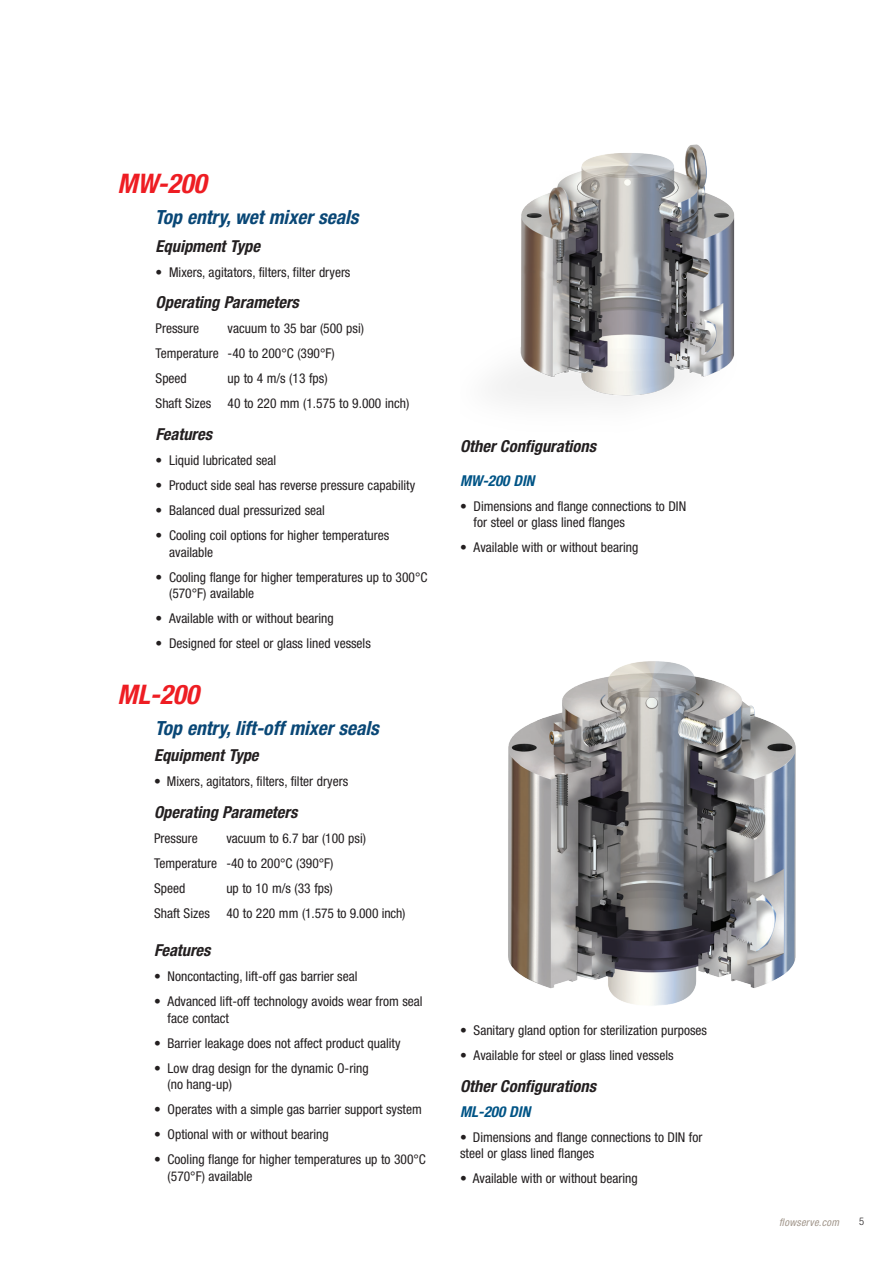
<style>
.page{position:relative;width:893px;height:1263px;background:#fff}
.page>*{position:absolute;margin:0;border:0;box-sizing:border-box;transform-origin:0 0}
.Page_Header{font:italic 700 condensed 27px "Helvetica Neue LT Std";color:#ee1d23}
.Sub_Header{font:italic 700 condensed 19.5px "Helvetica Neue LT Std";color:#094776}
.Product_Subtitles{font:italic 700 condensed 16.5px "Helvetica Neue LT Std";color:#231f20}
.Brochure_Sub_Title{font:italic 700 condensed 16.5px "Helvetica Neue LT Std";color:#231f20}
.Brochure_Sub_Title-2{font:italic 700 condensed 15px "Helvetica Neue LT Std";color:#005486}
.Product_Bullets{font:condensed 13.5px/16.5px "Helvetica Neue LT Std";color:#231f20}
.Brochure_Sub_Title-3{font:condensed 13.5px/16.5px "Helvetica Neue LT Std";color:#231f20}
.t1{font:italic condensed 10.5px "Helvetica Neue LT Std";letter-spacing:.025em;color:#a1968b}
.t2{font:300 condensed 10.5px "Helvetica Neue LT Std";color:#231f20}
.s1{color:#fff}
</style>
<div class="page">
<img style="left:508px;top:661px;width:288px;height:345px">
<img style="left:496px;top:144px;width:239px;height:258px">
<p class="Page_Header" style="left:117px;top:167px;width:90px">MW-200</p>
<p class="Sub_Header" style="left:155px;top:206px;width:205px">Top entry, wet mixer seals</p>
<p class="Brochure_Sub_Title" style="left:156px;top:236px;width:106px">Equipment Type</p>
<p class="Product_Bullets" style="left:156px;top:263px;width:196px">• Mixers, agitators, filters, filter dryers</p>
<p class="Product_Subtitles" style="left:156px;top:292px;width:145px">Operating Parameters</p>
<p class="Brochure_Sub_Title-3" style="left:156px;top:320px;width:45px">Pressure</p>
<p class="Brochure_Sub_Title-3" style="left:228px;top:320px;width:138px">vacuum to 35 bar (500 psi)</p>
<p class="Brochure_Sub_Title-3" style="left:156px;top:345px;width:181px">Temperature -40 to 200°C (390°F)</p>
<p class="Brochure_Sub_Title-3" style="left:156px;top:370px;width:33px">Speed</p>
<p class="Brochure_Sub_Title-3" style="left:228px;top:370px;width:101px">up to 4 m/s (13 fps)</p>
<p class="Brochure_Sub_Title-3" style="left:156px;top:395px;width:255px">Shaft Sizes 40 to 220 mm (1.575 to 9.000 inch)</p>
<p class="Product_Subtitles" style="left:156px;top:424px;width:58px">Features</p>
<p class="Product_Bullets" style="left:156px;top:452px;width:122px">• Liquid lubricated seal</p>
<p class="Product_Bullets" style="left:156px;top:477px;width:261px">• Product side seal has reverse pressure capability</p>
<p class="Product_Bullets" style="left:156px;top:502px;width:171px">• Balanced dual pressurized seal</p>
<p class="Product_Bullets" style="left:169px;top:527px;width:222px;text-indent:-14px">• Cooling coil options for higher temperatures available</p>
<p class="Product_Bullets" style="left:169px;top:568px;width:260px;text-indent:-14px">• Cooling flange for higher temperatures up to 300°C (570°F) available</p>
<p class="Product_Bullets" style="left:156px;top:610px;width:180px">• Available with or without bearing</p>
<p class="Product_Bullets" style="left:156px;top:635px;width:217px">• Designed for steel or glass lined vessels</p>
<p class="Page_Header" style="left:117px;top:678px;width:83px">ML-200</p>
<p class="Sub_Header" style="left:155px;top:716px;width:225px">Top entry, lift-off mixer seals</p>
<p class="Brochure_Sub_Title" style="left:154px;top:746px;width:106px">Equipment Type</p>
<p class="Brochure_Sub_Title-3" style="left:154px;top:773px;width:196px">• Mixers, agitators, filters, filter dryers</p>
<p class="Product_Subtitles" style="left:154px;top:802px;width:145px">Operating Parameters</p>
<p class="Brochure_Sub_Title-3" style="left:154px;top:830px;width:45px">Pressure</p>
<p class="Brochure_Sub_Title-3" style="left:226px;top:830px;width:141px">vacuum to <span class="s1">6.7</span> bar <span class="s1">(100 psi)</span></p>
<p class="Brochure_Sub_Title-3" style="left:154px;top:855px;width:181px">Temperature -40 to 200°C (390°F)</p>
<p class="Brochure_Sub_Title-3" style="left:154px;top:880px;width:33px">Speed</p>
<p class="Brochure_Sub_Title-3" style="left:226px;top:880px;width:108px">up to 10 m/s (33 fps)</p>
<p class="Brochure_Sub_Title-3" style="left:154px;top:905px;width:253px">Shaft Sizes 40 to 220 mm (1.575 to 9.000 inch)</p>
<p class="Product_Subtitles" style="left:154px;top:940px;width:58px">Features</p>
<p class="Product_Bullets" style="left:154px;top:968px;width:205px">• Noncontacting, lift-off gas barrier seal</p>
<p class="Product_Bullets" style="left:168px;top:993px;width:257px;text-indent:-14px">• Advanced lift-off technology avoids wear from seal face contact</p>
<p class="Product_Bullets" style="left:154px;top:1034px;width:248px">• Barrier leakage does not affect product quality</p>
<p class="Product_Bullets" style="left:168px;top:1059px;width:202px;text-indent:-14px">• Low drag design for the dynamic O-ring (no hang-up)</p>
<p class="Product_Bullets" style="left:154px;top:1101px;width:269px">• Operates with a simple gas barrier support system</p>
<p class="Product_Bullets" style="left:154px;top:1126px;width:176px">• Optional with or without bearing</p>
<p class="Product_Bullets" style="left:168px;top:1151px;width:260px;text-indent:-14px">• Cooling flange for higher temperatures up to 300°C (570°F) available</p>
<p class="Product_Subtitles" style="left:460px;top:436px;width:137px">Other Configurations</p>
<p class="Brochure_Sub_Title-2" style="left:460px;top:471px;width:76px">MW-200 DIN</p>
<p class="Product_Bullets" style="left:474px;top:497px;width:214px;text-indent:-14px">• Dimensions and flange connections to DIN for steel or glass lined flanges</p>
<p class="Product_Bullets" style="left:460px;top:539px;width:180px">• Available with or without bearing</p>
<p class="Product_Bullets" style="left:460px;top:1022px;width:248px">• Sanitary gland option for sterilization purposes</p>
<p class="Product_Bullets" style="left:460px;top:1047px;width:215px">• Available for steel or glass lined vessels</p>
<p class="Product_Subtitles" style="left:460px;top:1076px;width:137px">Other Configurations</p>
<p class="Brochure_Sub_Title-2" style="left:460px;top:1102px;width:72px">ML-200 DIN</p>
<p class="Brochure_Sub_Title-3" style="left:460px;top:1129px;width:244px">• Dimensions and flange connections to DIN for steel or glass lined flanges</p>
<p class="Brochure_Sub_Title-3" style="left:460px;top:1170px;width:179px">• Available with or without bearing</p>
<p class="t1" style="left:779px;top:1216px;width:61px">flowserve.com</p>
<p class="t2" style="left:859px;top:1215px;width:7px">5</p>
</div>
